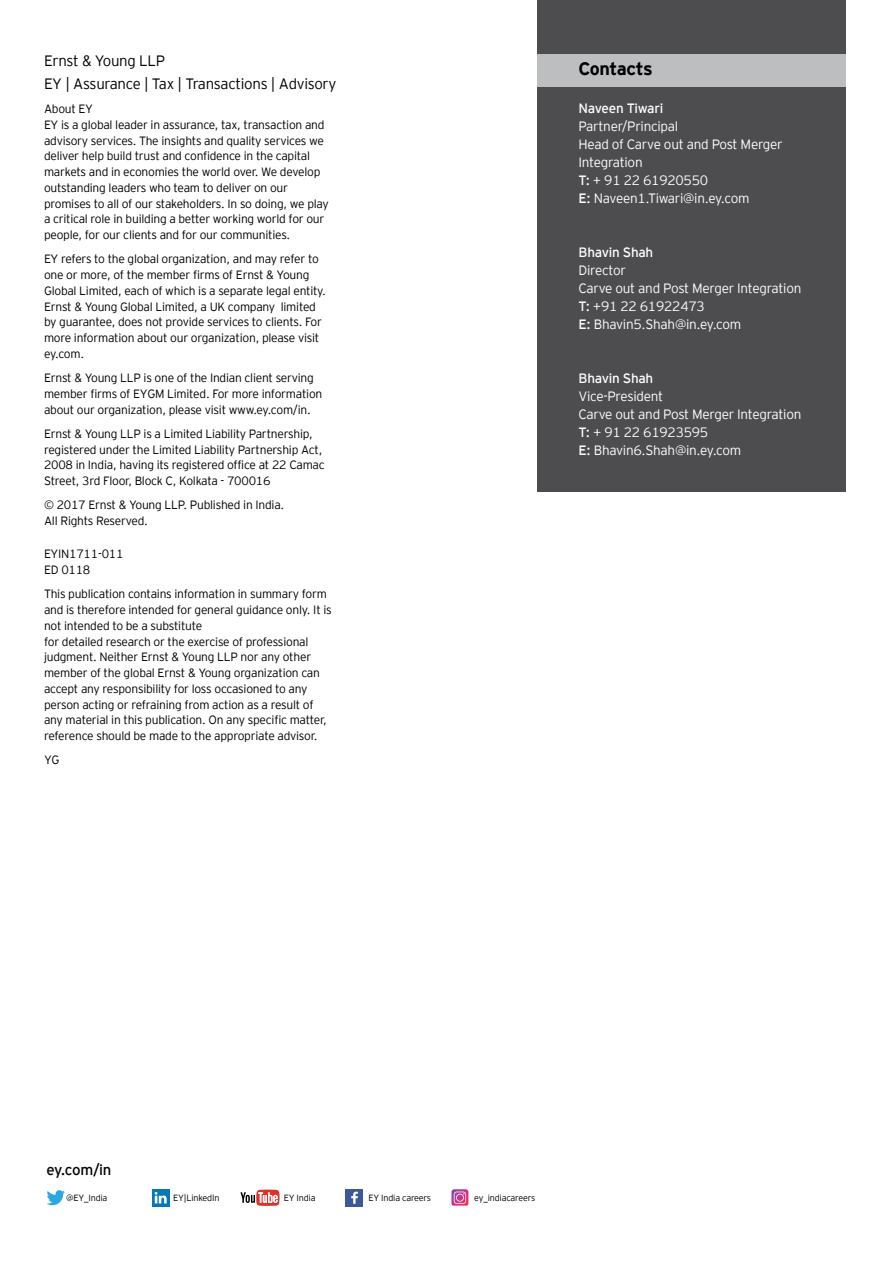
<style>
.page{position:relative;width:893px;height:1263px;background:#fff}
.page>*{position:absolute;margin:0;border:0;box-sizing:border-box;transform-origin:0 0}
.t1{font:700 18px "EY Interstate";letter-spacing:-.025em;color:#000}
.t2{font:300 15px/22.6px "EY Interstate";letter-spacing:-.02em;color:#000}
.t3{font:15px "EY Interstate";letter-spacing:-.03em;color:#000}
.t4{font:300 13.5px/18px "EY Interstate";letter-spacing:-.02em;color:#fff}
.t5{font:13.5px "EY Interstate";letter-spacing:-.02em;color:#fff}
.t6{font:300 12px/15.8px "EY Interstate";letter-spacing:-.02em;color:#000}
.t7{font:300 9px "EY Interstate";letter-spacing:-.02em;color:#000}
.s1{font-weight:400}
</style>
<div class="page">
<div style="left:536px;top:0;width:309px;height:492px;background:#4d4d4f"></div>
<div style="left:536px;top:54px;width:309px;height:33px;background:#bcbec0"></div>
<svg style="left:240px;top:1189px;width:40px;height:17px"></svg>
<svg style="left:46px;top:1190px;width:19px;height:15px"></svg>
<svg style="left:152px;top:1189px;width:17px;height:17px"></svg>
<svg style="left:155px;top:1192px;width:12px;height:11px"></svg>
<div style="left:346px;top:1189px;width:17px;height:17px;background:#3b5999"></div>
<svg style="left:351px;top:1192px;width:7px;height:12px"></svg>
<svg style="left:451px;top:1189px;width:17px;height:16px"></svg>
<p class="t2" style="left:44px;top:48px;width:294px">Ernst &amp; Young LLP<br>EY | Assurance | Tax | Transactions | Advisory</p>
<p class="t6" style="left:44px;top:100px;width:286px">About EY<br>EY is a global leader in assurance, tax, transaction and advisory services. The insights and quality services we deliver help build trust and confidence in the capital markets and in economies the world over. We develop outstanding leaders who team to deliver on our promises to all of our stakeholders. In so doing, we play a critical role in building a better working world for our people, for our clients and for our communities.</p>
<p class="t6" style="left:44px;top:251px;width:283px">EY refers to the global organization, and may refer to one or more, of the member firms of Ernst &amp; Young Global Limited, each of which is a separate legal entity.<br>Ernst &amp; Young Global Limited, a UK company limited by guarantee, does not provide services to clients. For more information about our organization, please visit ey.com.</p>
<p class="t6" style="left:44px;top:369px;width:280px">Ernst &amp; Young LLP is one of the Indian client serving member firms of EYGM Limited. For more information about our organization, please visit www.ey.com/in.</p>
<p class="t6" style="left:44px;top:425px;width:282px">Ernst &amp; Young LLP is a Limited Liability Partnership, registered under the Limited Liability Partnership Act, 2008 in India, having its registered office at 22 Camac Street, 3rd Floor, Block C, Kolkata - 700016</p>
<p class="t6" style="left:44px;top:497px;width:242px">© 2017 Ernst &amp; Young LLP. Published in India.<br>All Rights Reserved.</p>
<p class="t6" style="left:44px;top:546px;width:81px">EYIN1711-011<br>ED 0118</p>
<p class="t6" style="left:44px;top:586px;width:289px">This publication contains information in summary form and is therefore intended for general guidance only. It is not intended to be a substitute<br>for detailed research or the exercise of professional judgment. Neither Ernst &amp; Young LLP nor any other member of the global Ernst &amp; Young organization can accept any responsibility for loss occasioned to any person acting or refraining from action as a result of any material in this publication. On any specific matter, reference should be made to the appropriate advisor.</p>
<p class="t6" style="left:44px;top:752px;width:17px">YG</p>
<h1 class="t1" style="left:578px;top:56px;width:76px">Contacts</h1>
<p class="t5" style="left:578px;top:98px;width:86px">Naveen Tiwari</p>
<p class="t4" style="left:578px;top:116px;width:206px">Partner/Principal<br>Head of Carve out and Post Merger<br>Integration<br><span class="s1">T:</span> + 91 22 61920550<br><span class="s1">E:</span> Naveen1.Tiwari@in.ey.com</p>
<p class="t5" style="left:578px;top:242px;width:76px">Bhavin Shah</p>
<p class="t4" style="left:578px;top:260px;width:224px">Director<br>Carve out and Post Merger Integration<br><span class="s1">T:</span> +91 22 61922473<br><span class="s1">E:</span> Bhavin5.Shah@in.ey.com</p>
<p class="t5" style="left:578px;top:368px;width:76px">Bhavin Shah</p>
<p class="t4" style="left:578px;top:386px;width:224px">Vice-President<br>Carve out and Post Merger Integration<br><span class="s1">T:</span> + 91 22 61923595<br><span class="s1">E:</span> Bhavin6.Shah@in.ey.com</p>
<p class="t3" style="left:46px;top:1159px;width:67px">ey.com/in</p>
<p class="t7" style="left:66px;top:1192px;width:43px">@EY_India</p>
<p class="t7" style="left:173px;top:1192px;width:48px">EY|LinkedIn</p>
<p class="t7" style="left:284px;top:1192px;width:33px">EY India</p>
<p class="t7" style="left:368px;top:1192px;width:64px">EY India careers</p>
<p class="t7" style="left:474px;top:1192px;width:62px">ey_indiacareers</p>
</div>
